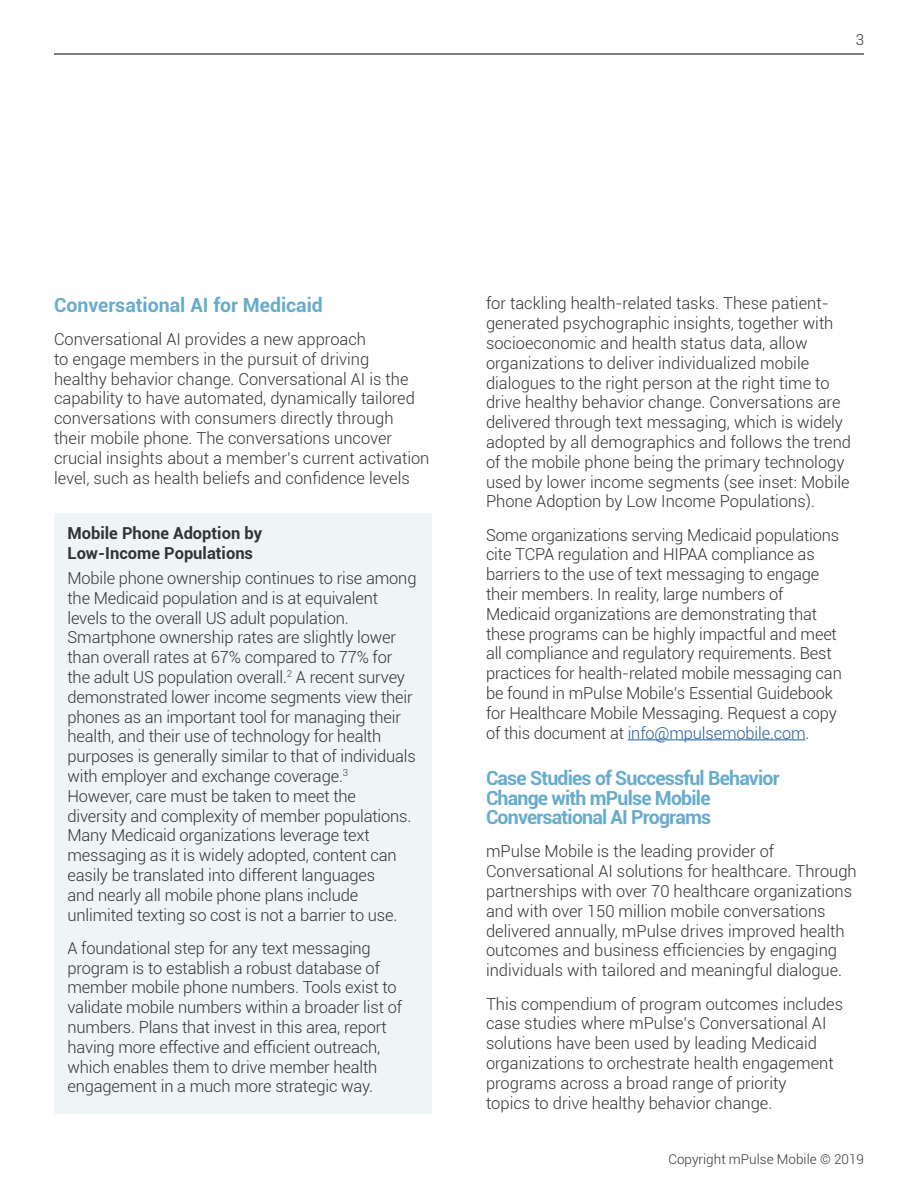
<style>
.page{position:relative;width:918px;height:1188px;background:#fff}
.page>*{position:absolute;margin:0;border:0;box-sizing:border-box;transform-origin:0 0}
.t1{font:700 19.5px/19.5px "Roboto";letter-spacing:-.04em;color:#66accd}
.t2{font:700 19.5px "Roboto";color:#66accd}
.t3{font:300 16.5px/19.8px "Roboto";letter-spacing:-.01em;color:#333}
.t4{font:700 16.5px/19.8px "Roboto";color:#333}
.t5{font:300 15px "Roboto";color:#333}
.t6{font:300 13.5px "Roboto";color:#333}
.s1{color:#215e9e}
</style>
<div class="page">
<hr style="left:54px;top:54px;width:810px;height:1px;background:#000">
<div style="left:54px;top:513px;width:378px;height:601px;background:#eff4f7"></div>
<hr style="left:628px;top:739px;width:178px;height:1px;background:#215e9e">
<p class="t5" style="left:856px;top:29px;width:10px">3</p>
<p class="t2" style="left:54px;top:291px;width:270px">Conversational AI for Medicaid</p>
<p class="t3" style="left:54px;top:329px;width:377px">Conversational AI provides a new approach<br>to engage members in the pursuit of driving<br>healthy behavior change. Conversational AI is the capability to have automated, dynamically tailored conversations with consumers directly through their mobile phone. The conversations uncover crucial insights about a member’s current activation level, such as health beliefs and confidence levels</p>
<p class="t4" style="left:67px;top:522px;width:196px">Mobile Phone Adoption by<br>Low-Income Populations</p>
<p class="t3" style="left:67px;top:568px;width:351px">Mobile phone ownership continues to rise among the Medicaid population and is at equivalent levels to the overall US adult population.<br>Smartphone ownership rates are slightly lower than overall rates at 67% compared to 77% for the adult US population overall.<sup>2</sup> A recent survey demonstrated lower income segments view their phones as an important tool for managing their health, and their use of technology for health purposes is generally similar to that of individuals with employer and exchange coverage.<sup>3<br></sup>However, care must be taken to meet the diversity and complexity of member populations.<br>Many Medicaid organizations leverage text messaging as it is widely adopted, content can easily be translated into different languages<br>and nearly all mobile phone plans include unlimited texting so cost is not a barrier to use.</p>
<p class="t3" style="left:68px;top:938px;width:336px">A foundational step for any text messaging program is to establish a robust database of member mobile phone numbers. Tools exist to validate mobile numbers within a broader list of numbers. Plans that invest in this area, report having more effective and efficient outreach, which enables them to drive member health engagement in a much more strategic way.</p>
<p class="t3" style="left:486px;top:293px;width:367px">for tackling health-related tasks. These patient&shy;generated psychographic insights, together with socioeconomic and health status data, allow organizations to deliver individualized mobile dialogues to the right person at the right time to drive healthy behavior change. Conversations are delivered through text messaging, which is widely adopted by all demographics and follows the trend of the mobile phone being the primary technology used by lower income segments (see inset: Mobile Phone Adoption by Low Income Populations).</p>
<p class="t3" style="left:486px;top:524px;width:357px">Some organizations serving Medicaid populations cite TCPA regulation and HIPAA compliance as barriers to the use of text messaging to engage their members. In reality, large numbers of Medicaid organizations are demonstrating that these programs can be highly impactful and meet all compliance and regulatory requirements. Best practices for health-related mobile messaging can be found in mPulse Mobile’s Essential Guidebook for Healthcare Mobile Messaging. Request a copy of this document at <span class="s1">info@mpulsemobile.com</span>.</p>
<p class="t1" style="left:486px;top:768px;width:295px">Case Studies of Successful Behavior<br>Change with mPulse Mobile<br>Conversational AI Programs</p>
<p class="t3" style="left:486px;top:841px;width:372px">mPulse Mobile is the leading provider of Conversational AI solutions for healthcare. Through partnerships with over 70 healthcare organizations and with over 150 million mobile conversations delivered annually, mPulse drives improved health outcomes and business efficiencies by engaging individuals with tailored and meaningful dialogue.</p>
<p class="t3" style="left:486px;top:993px;width:359px">This compendium of program outcomes includes case studies where mPulse’s Conversational AI solutions have been used by leading Medicaid organizations to orchestrate health engagement programs across a broad range of priority<br>topics to drive healthy behavior change.</p>
<p class="t6" style="left:668px;top:1149px;width:197px">Copyright mPulse Mobile © 2019</p>
</div>
